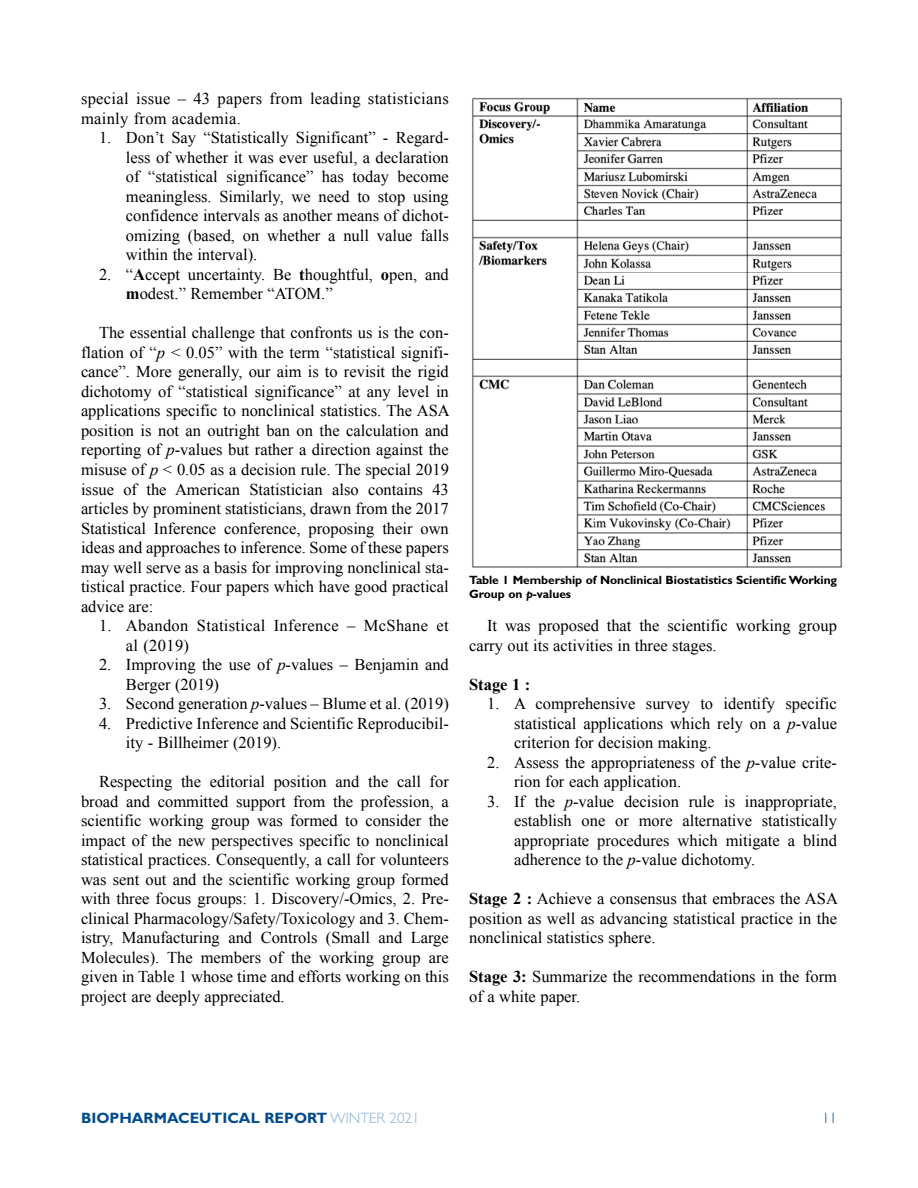
<style>
.page{position:relative;width:918px;height:1188px;background:#fff}
.page>*{position:absolute;margin:0;border:0;box-sizing:border-box;transform-origin:0 0}
.t1{font:16.5px/19.5px "Times New Roman";color:#000;text-align:justify}
.t2{font:16.5px/19.5px "Times New Roman";letter-spacing:.02em;color:#000}
.t3{font:700 16.5px "Times New Roman";color:#000}
.t4{font:700 15px "Gill Sans Std";color:#004b8d}
.t5{font:300 15px "Gill Sans Std";color:#004b8d}
.t6{font:700 12px/14.4px "Gill Sans Std";letter-spacing:-.005em;color:#000}
.s1{font-weight:700}
.s2{font-style:italic}
.s3{font-weight:300;color:#83afd7}
</style>
<div class="page">
<img style="left:472px;top:97px;width:370px;height:471px">
<p class="t2" style="left:81px;top:89px;width:369px">special issue – 43 papers from leading statisticians mainly from academia.</p>
<p class="t1" style="left:126px;top:128px;width:324px;text-indent:-27px">1. Don’t Say “Statistically Significant” - Regard&shy;less of whether it was ever useful, a declaration of “statistical significance” has today become meaningless. Similarly, we need to stop using confidence intervals as another means of dichot&shy;omizing (based, on whether a null value falls within the interval).</p>
<p class="t1" style="left:126px;top:264px;width:324px;text-indent:-27px">2. “<span class="s1">A</span>ccept uncertainty. Be <span class="s1">t</span>houghtful, <span class="s1">o</span>pen, and <span class="s1">m</span>odest.” Remember “ATOM.”</p>
<p class="t1" style="left:81px;top:323px;width:370px;text-indent:18px">The essential challenge that confronts us is the con&shy;flation of “<span class="s2">p</span> &lt; 0.05” with the term “statistical signifi&shy;cance”. More generally, our aim is to revisit the rigid dichotomy of “statistical significance” at any level in applications specific to nonclinical statistics. The ASA position is not an outright ban on the calculation and reporting of <span class="s2">p</span>-values but rather a direction against the misuse of <span class="s2">p</span> &lt; 0.05 as a decision rule. The special 2019 issue of the American Statistician also contains 43 articles by prominent statisticians, drawn from the 2017<br>Statistical Inference conference, proposing their own ideas and approaches to inference. Some of these papers may well serve as a basis for improving nonclinical sta&shy;tistical practice. Four papers which have good practical advice are:</p>
<p class="t2" style="left:126px;top:615px;width:324px;text-indent:-27px">1. Abandon Statistical Inference – McShane et al (2019)</p>
<p class="t1" style="left:126px;top:655px;width:324px;text-indent:-27px">2. Improving the use of <span class="s2">p</span>-values – Benjamin and<br>Berger (2019)</p>
<p class="t1" style="left:99px;top:694px;width:351px">3. Second generation <span class="s2">p</span>-values – Blume et al. (2019)</p>
<p class="t1" style="left:126px;top:713px;width:324px;text-indent:-27px">4. Predictive Inference and Scientific Reproducibil&shy;ity - Billheimer (2019).</p>
<p class="t1" style="left:81px;top:772px;width:369px;text-indent:18px">Respecting the editorial position and the call for broad and committed support from the profession, a scientific working group was formed to consider the impact of the new perspectives specific to nonclinical statistical practices. Consequently, a call for volunteers was sent out and the scientific working group formed with three focus groups: 1. Discovery/-Omics, 2. Pre&shy;clinical Pharmacology/Safety/Toxicology and 3. Chem&shy;istry, Manufacturing and Controls (Small and Large Molecules). The members of the working group are given in Table 1 whose time and efforts working on this project are deeply appreciated.</p>
<p class="t6" style="left:469px;top:573px;width:370px">Table 1 Membership of Nonclinical Biostatistics Scientific Working<br>Group on <span class="s2">p</span>-values</p>
<p class="t1" style="left:469px;top:616px;width:369px;text-indent:18px">It was proposed that the scientific working group carry out its activities in three stages.</p>
<p class="t3" style="left:469px;top:673px;width:63px">Stage 1 :</p>
<p class="t1" style="left:514px;top:694px;width:324px;text-indent:-27px">1. A comprehensive survey to identify specific statistical applications which rely on a <span class="s2">p</span>-value criterion for decision making.</p>
<p class="t1" style="left:514px;top:752px;width:324px;text-indent:-27px">2. Assess the appropriateness of the <span class="s2">p</span>-value crite&shy;rion for each application.</p>
<p class="t1" style="left:514px;top:791px;width:324px;text-indent:-27px">3. If the <span class="s2">p</span>-value decision rule is inappropriate, establish one or more alternative statistically appropriate procedures which mitigate a blind adherence to the <span class="s2">p</span>-value dichotomy.</p>
<p class="t1" style="left:469px;top:889px;width:370px"><span class="s1">Stage 2 :</span> Achieve a consensus that embraces the ASA position as well as advancing statistical practice in the nonclinical statistics sphere.</p>
<p class="t1" style="left:469px;top:967px;width:369px"><span class="s1">Stage 3:</span> Summarize the recommendations in the form of a white paper.</p>
<p class="t4" style="left:81px;top:1109px;width:340px">BIOPHARMACEUTICAL REPORT <span class="s3">WINTER 2021</span></p>
<p class="t5" style="left:822px;top:1110px;width:16px">11</p>
</div>
